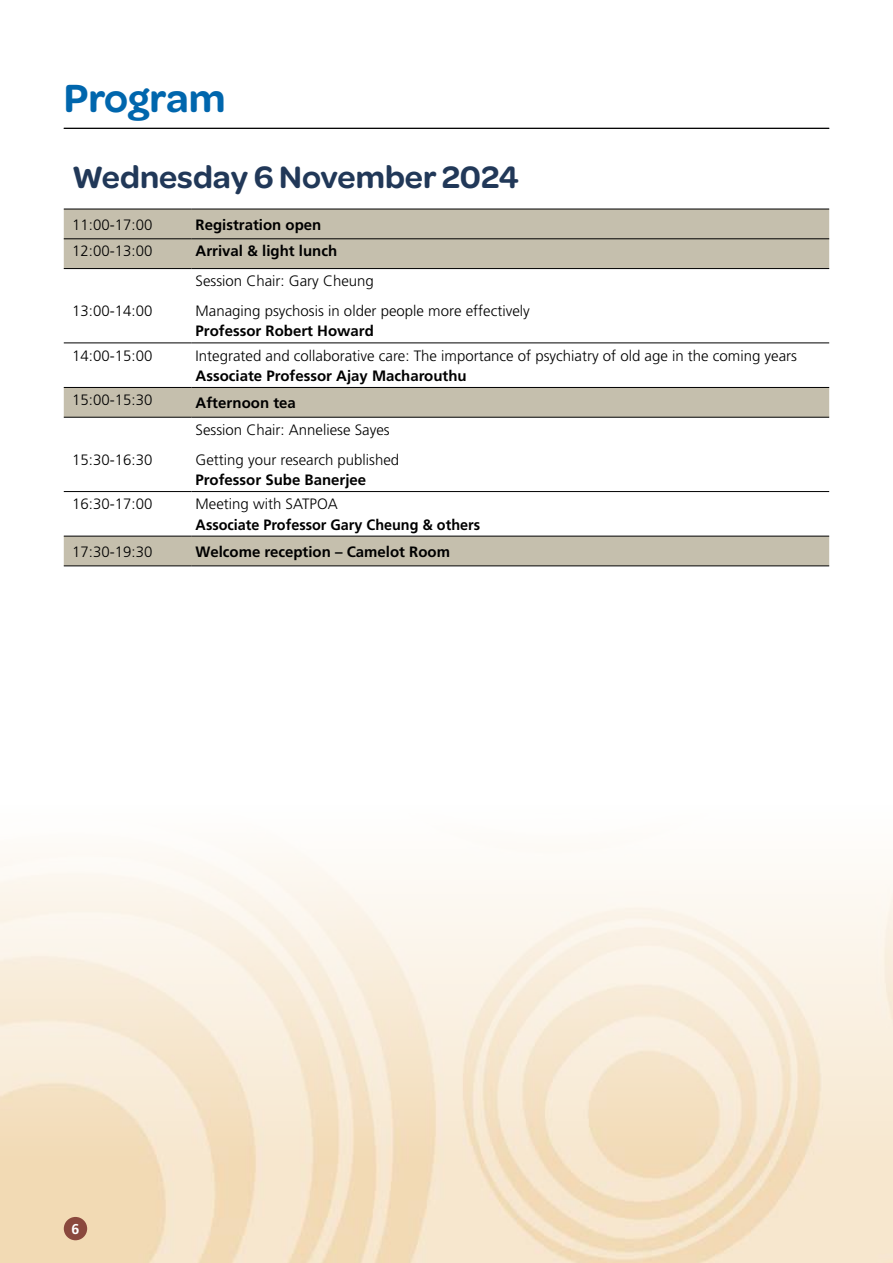
<style>
.page{position:relative;width:893px;height:1263px;background:#fff}
.page>*{position:absolute;margin:0;border:0;box-sizing:border-box;transform-origin:0 0}
.t1{font:600 42px "Omnes";color:#0066ad}
.t2{font:600 33px "Omnes";color:#213858}
.t3{font:300 15px/29.7px "Frutiger LT Std";color:#000}
.t4{font:700 15px "Frutiger";color:#000}
.t5{font:700 15px "Frutiger";color:#000;scale:.96 1}
.t6{font:700 15px "Frutiger LT Std";color:#000}
.t7{font:700 14.25px "Frutiger";color:#fff}
</style>
<div class="page">
<img style="left:0;top:852px;width:893px;height:411px">
<hr style="left:64px;top:128px;width:765px;height:1px;background:#000">
<svg style="left:64px;top:210px;width:765px;height:356px"></svg>
<hr style="left:64px;top:209px;width:127px;height:1px;background:#000">
<hr style="left:191px;top:209px;width:638px;height:1px;background:#000">
<hr style="left:64px;top:417px;width:127px;height:1px;background:#000">
<hr style="left:191px;top:417px;width:638px;height:1px;background:#000">
<hr style="left:64px;top:343px;width:127px;height:1px;background:#000">
<hr style="left:64px;top:387px;width:127px;height:1px;background:#000">
<hr style="left:191px;top:343px;width:638px;height:1px;background:#000">
<hr style="left:191px;top:387px;width:638px;height:1px;background:#000">
<hr style="left:64px;top:491px;width:127px;height:1px;background:#000">
<hr style="left:191px;top:491px;width:638px;height:1px;background:#000">
<hr style="left:64px;top:536px;width:127px;height:1px;background:#000">
<hr style="left:191px;top:536px;width:638px;height:1px;background:#000">
<hr style="left:64px;top:239px;width:127px;height:1px;background:#000">
<hr style="left:191px;top:239px;width:638px;height:1px;background:#000">
<hr style="left:64px;top:268px;width:127px;height:1px;background:#000">
<hr style="left:191px;top:268px;width:638px;height:1px;background:#000">
<hr style="left:64px;top:566px;width:127px;height:1px;background:#000">
<hr style="left:191px;top:566px;width:638px;height:1px;background:#000">
<div style="left:64px;top:1217px;width:23px;height:23px;background:#8a483d;border-radius:50%"></div>
<h1 class="t1" style="left:64px;top:69px;width:163px">Program</h1>
<h2 class="t2" style="left:72px;top:154px;width:448px">Wednesday 6 November 2024</h2>
<p class="t3" style="left:72px;top:210px;width:82px">11:00-17:00</p>
<p class="t4" style="left:196px;top:215px;width:127px">Registration open</p>
<p class="t3" style="left:72px;top:237px;width:82px">12:00-13:00</p>
<p class="t4" style="left:196px;top:242px;width:143px">Arrival &amp; light lunch</p>
<p class="t3" style="left:72px;top:296px;width:82px">13:00-14:00</p>
<p class="t3" style="left:196px;top:266px;width:336px">Session Chair: Gary Cheung<br>Managing psychosis in older people more effectively</p>
<p class="t6" style="left:196px;top:322px;width:180px">Professor Robert Howard</p>
<p class="t3" style="left:72px;top:341px;width:82px">14:00-15:00</p>
<p class="t3" style="left:196px;top:341px;width:603px">Integrated and collaborative care: The importance of psychiatry of old age in the coming years</p>
<p class="t4" style="left:196px;top:367px;width:273px">Associate Professor Ajay Macharouthu</p>
<p class="t3" style="left:72px;top:385px;width:82px">15:00-15:30</p>
<p class="t4" style="left:196px;top:394px;width:102px">Afternoon tea</p>
<p class="t3" style="left:196px;top:415px;width:196px">Session Chair: Anneliese Sayes</p>
<p class="t3" style="left:72px;top:445px;width:82px">15:30-16:30</p>
<p class="t3" style="left:196px;top:445px;width:205px">Getting your research published</p>
<p class="t4" style="left:196px;top:471px;width:172px">Professor Sube Banerjee</p>
<p class="t3" style="left:72px;top:489px;width:82px">16:30-17:00</p>
<p class="t3" style="left:196px;top:489px;width:144px">Meeting with SATPOA</p>
<p class="t5" style="left:196px;top:516px;width:298px">Associate Professor Gary Cheung &amp; others</p>
<p class="t3" style="left:72px;top:537px;width:82px">17:30-19:30</p>
<p class="t4" style="left:196px;top:543px;width:256px">Welcome reception – Camelot Room</p>
<p class="t7" style="left:72px;top:1220px;width:9px">6</p>
</div>
